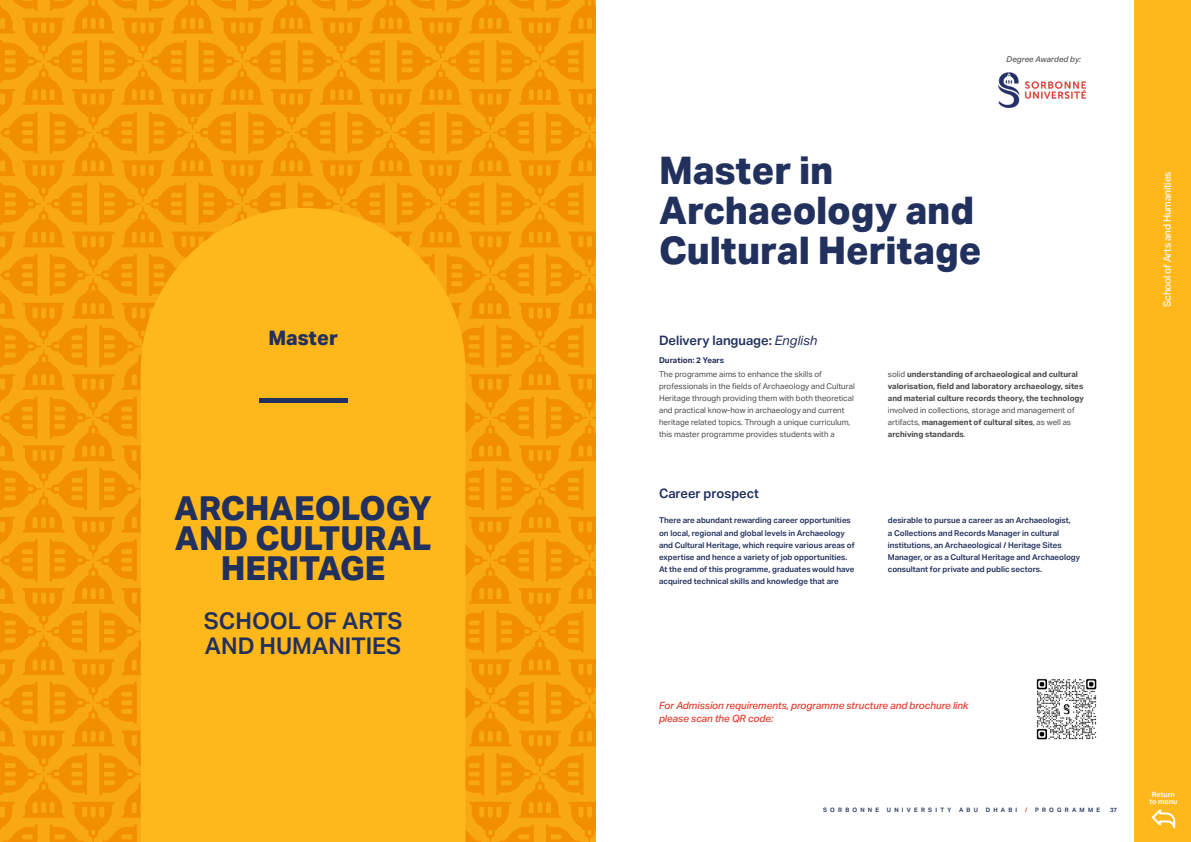
<style>
.page{position:relative;width:1191px;height:842px;background:#fff}
.page>*{position:absolute;margin:0;border:0;box-sizing:border-box;transform-origin:0 0}
.t1{font:800 38px/40px "Aktiv Grotesk Arbc";color:#22305d}
.t2{font:800 33px/30px "Aktiv Grotesk Arbc";color:#22305d;text-align:center}
.t3{font:600 23px/25px "Aktiv Grotesk Arbc";color:#22305d}
.t4{font:800 20px "Aktiv Grotesk Arbc";color:#22305d}
.t5{font:600 13px "Aktiv Grotesk Arbc";color:#22305d}
.t6{font:italic 500 10px/13px "Aktiv Grotesk Arbc";letter-spacing:-.01em;color:#e43c2e}
.t7{font:500 10px "Aktiv Grotesk Arbc";letter-spacing:-.015em;color:#fff}
.t8{font:600 8px/12px "Aktiv Grotesk Arbc";color:#22305d}
.t9{font:8px/12px "Aktiv Grotesk Arbc";color:#4a4a49}
.t10{font:700 8px/12px "Aktiv Grotesk Arbc";color:#4a4a49}
.t11{font:italic 500 8px "Aktiv Grotesk Arbc";color:#575756}
.t12{font:700 8px "Aktiv Grotesk Arbc";color:#22305d}
.t13{font:600 7.3px/7.3px "Aktiv Grotesk Arbc";color:#fff;text-align:center}
.t14{font:600 6px "Aktiv Grotesk Arbc";letter-spacing:.54em;color:#22305d}
.t15{font:600 6px "Aktiv Grotesk Arbc";color:#e43c2e}
.s1{font-weight:400;font-style:italic}
.s2{font-weight:400}
.s3{font-weight:700}
</style>
<div class="page">
<svg style="left:0;top:0;width:595px;height:842px;background:#f49c0a"></svg>
<div style="left:141px;top:208px;width:324px;height:634px;background:#ffb81c"></div>
<img style="left:1036px;top:678px;width:61px;height:62px">
<div style="left:259px;top:398px;width:88px;height:5px;background:#22305d"></div>
<img style="left:998px;top:72px;width:87px;height:36px">
<div style="left:1134px;top:0;width:57px;height:842px;background:#ffb81c"></div>
<svg style="left:1151px;top:810px;width:24px;height:18px"></svg>
<h3 class="t4" style="left:268px;top:326px;width:71px">Master</h3>
<h2 class="t2" style="left:174px;top:493px;width:259px">ARCHAEOLOGY<br>AND CULTURAL<br>HERITAGE</h2>
<h3 class="t3" style="left:204px;top:608px;width:200px">SCHOOL OF ARTS<br>AND HUMANITIES</h3>
<p class="t11" style="left:1006px;top:55px;width:76px">Degree Awarded by:</p>
<h1 class="t1" style="left:659px;top:151px;width:324px">Master in<br>Archaeology and<br>Cultural Heritage</h1>
<h3 class="t5" style="left:659px;top:332px;width:160px">Delivery language: <span class="s1">English</span></h3>
<p class="t12" style="left:659px;top:355px;width:67px">Duration: 2 Years</p>
<p class="t9" style="left:659px;top:368px;width:197px">The programme aims to enhance the skills of professionals in the fields of Archaeology and Cultural Heritage through providing them with both theoretical and practical know-how in archaeology and current heritage related topics. Through a unique curriculum, this master programme provides students with a</p>
<h3 class="t5" style="left:659px;top:486px;width:102px">Career prospect</h3>
<p class="t8" style="left:659px;top:515px;width:197px">There are abundant rewarding career opportunities on local, regional and global levels in Archaeology and Cultural Heritage, which require various areas of expertise and hence a variety of job opportunities.<br>At the end of this programme, graduates would have acquired technical skills and knowledge that are</p>
<p class="t10" style="left:888px;top:368px;width:198px"><span class="s2">solid</span> understanding of archaeological and cultural valorisation, field and laboratory archaeology, sites and material culture records theory, the technology</p>
<p class="t9" style="left:888px;top:404px;width:188px">involved in collections, storage and management of artifacts, <span class="s3">management of cultural sites</span>, as well as <span class="s3">archiving standards</span>.</p>
<p class="t8" style="left:888px;top:515px;width:194px">desirable to pursue a career as an Archaeologist,<br>a Collections and Records Manager in cultural institutions, an Archaeological / Heritage Sites Manager, or as a Cultural Heritage and Archaeology consultant for private and public sectors.</p>
<p class="t7" style="left:1161px;top:187px;width:18px;rotate:-90deg">ties</p>
<p class="t7" style="left:1161px;top:307px;width:137px;rotate:-90deg">School of Arts and Humanities</p>
<p class="t7" style="left:1161px;top:308px;width:8px;rotate:-90deg">S</p>
<p class="t6" style="left:659px;top:699px;width:311px">For Admission requirements, programme structure and brochure link please scan the QR code:</p>
<p class="t14" style="left:823px;top:806px;width:58px">SORBONNE</p>
<p class="t14" style="left:887px;top:806px;width:66px">UNIVERSITY</p>
<p class="t14" style="left:959px;top:806px;width:20px">ABU</p>
<p class="t14" style="left:985px;top:806px;width:33px">DHABI</p>
<p class="t15" style="left:1025px;top:806px;width:4px">/</p>
<p class="t14" style="left:1035px;top:806px;width:66px">PROGRAMME</p>
<p class="t14" style="left:1110px;top:806px;width:9px">37</p>
<p class="t13" style="left:1149px;top:791px;width:29px">Return to menu</p>
</div>
